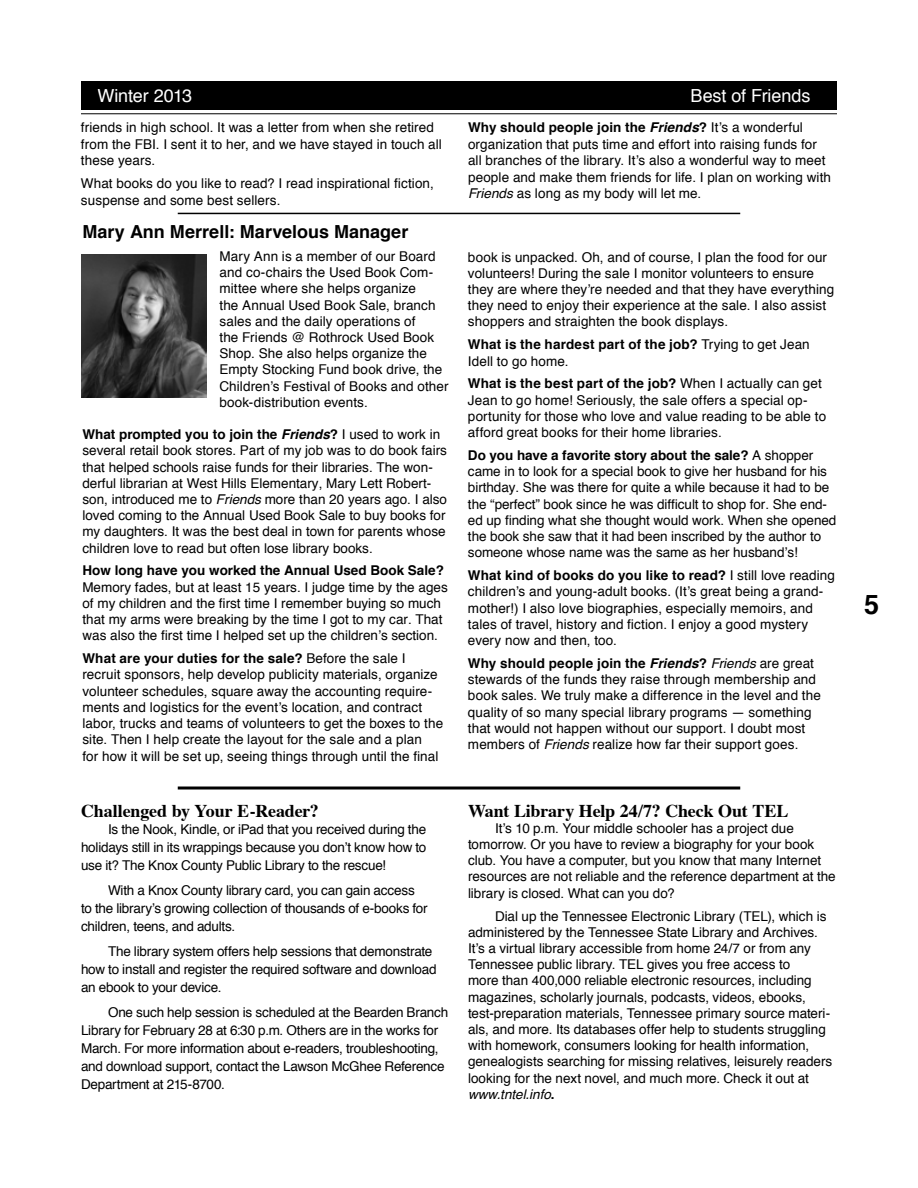
<style>
.page{position:relative;width:918px;height:1188px;background:#fff}
.page>*{position:absolute;margin:0;border:0;box-sizing:border-box;transform-origin:0 0}
.t1{font:700 27px "Helvetica";color:#000}
.t2{font:700 18px "Times";letter-spacing:-.005em;color:#000}
.t3{font:700 18px "Helvetica";color:#000}
.t4{font:18px "Helvetica";letter-spacing:-.005em;color:#fff}
.t5{font:13.5px/16.2px "Helvetica";color:#000}
.t6{font:700 13.5px/16.2px "Helvetica";color:#000}
.s1{font-weight:700}
.s2{font-weight:700;font-style:italic}
.s3{font-style:italic}
.s4{font-weight:400}
</style>
<div class="page">
<div style="left:81px;top:81px;width:756px;height:29px;background:#000"></div>
<hr style="left:81px;top:113px;width:756px;height:1px;background:#000">
<img style="left:81px;top:255px;width:125px;height:143px">
<hr style="left:178px;top:213px;width:562px;height:1px;background:#000">
<hr style="left:178px;top:787px;width:562px;height:3px;background:#000">
<h2 class="t4" style="left:97px;top:82px;width:96px">Winter 2013</h2>
<h2 class="t4" style="left:691px;top:82px;width:121px">Best of Friends</h2>
<p class="t5" style="left:468px;top:119px;width:365px"><span class="s1">Why should people join the</span> <span class="s2">Friends</span><span class="s1">?</span> It’s a wonderful organization that puts time and effort into raising funds for all branches of the library. It’s also a wonderful way to meet people and make them friends for life. I plan on working with <span class="s3">Friends</span> as long as my body will let me.</p>
<p class="t5" style="left:81px;top:119px;width:362px">friends in high school. It was a letter from when she retired from the FBI. I sent it to her, and we have stayed in touch all these years.</p>
<p class="t5" style="left:81px;top:176px;width:354px">What books do you like to read? I read inspirational fiction, suspense and some best sellers.</p>
<h2 class="t3" style="left:82px;top:217px;width:328px">Mary Ann Merrell: Marvelous Manager</h2>
<p class="t5" style="left:220px;top:248px;width:231px">Mary Ann is a member of our Board and co-chairs the Used Book Com&shy;mittee where she helps organize<br>the Annual Used Book Sale, branch sales and the daily operations of<br>the Friends @ Rothrock Used Book<br>Shop. She also helps organize the<br>Empty Stocking Fund book drive, the<br>Children’s Festival of Books and other book-distribution events.</p>
<p class="t5" style="left:82px;top:427px;width:366px"><span class="s1">What prompted you to join the</span> <span class="s2">Friends</span><span class="s1">?</span> I used to work in several retail book stores. Part of my job was to do book fairs that helped schools raise funds for their libraries. The won&shy;derful librarian at West Hills Elementary, Mary Lett Robert&shy;son, introduced me to <span class="s3">Friends</span> more than 20 years ago. I also loved coming to the Annual Used Book Sale to buy books for my daughters. It was the best deal in town for parents whose children love to read but often lose library books.</p>
<p class="t6" style="left:82px;top:563px;width:363px">How long have you worked the Annual Used Book Sale?</p>
<p class="t5" style="left:82px;top:579px;width:367px">Memory fades, but at least 15 years. I judge time by the ages of my children and the first time I remember buying so much that my arms were breaking by the time I got to my car. That was also the first time I helped set up the children’s section.</p>
<p class="t5" style="left:82px;top:651px;width:362px"><span class="s1">What are your duties for the sale?</span> Before the sale I recruit sponsors, help develop publicity materials, organize volunteer schedules, square away the accounting require&shy;ments and logistics for the event’s location, and contract labor, trucks and teams of volunteers to get the boxes to the site. Then I help create the layout for the sale and a plan<br>for how it will be set up, seeing things through until the final</p>
<p class="t5" style="left:468px;top:249px;width:368px">book is unpacked. Oh, and of course, I plan the food for our volunteers! During the sale I monitor volunteers to ensure they are where they’re needed and that they have everything they need to enjoy their experience at the sale. I also assist shoppers and straighten the book displays.</p>
<p class="t6" style="left:468px;top:337px;width:343px">What is the hardest part of the job? <span class="s4">Trying to get Jean<br>Idell to go home.</span></p>
<p class="t5" style="left:468px;top:376px;width:360px"><span class="s1">What is the best part of the job?</span> When I actually can get Jean to go home! Seriously, the sale offers a special op&shy;portunity for those who love and value reading to be able to afford great books for their home libraries.</p>
<p class="t5" style="left:468px;top:448px;width:370px"><span class="s1">Do you have a favorite story about the sale?</span> A shopper came in to look for a special book to give her husband for his birthday. She was there for quite a while because it had to be the “perfect” book since he was difficult to shop for. She end&shy;ed up finding what she thought would work. When she opened the book she saw that it had been inscribed by the author to someone whose name was the same as her husband’s!</p>
<p class="t5" style="left:468px;top:568px;width:369px"><span class="s1">What kind of books do you like to read?</span> I still love reading children’s and young-adult books. (It’s great being a grand&shy;mother!) I also love biographies, especially memoirs, and tales of travel, history and fiction. I enjoy a good mystery every now and then, too.</p>
<p class="t5" style="left:468px;top:656px;width:354px"><span class="s1">Why should people join the</span> <span class="s2">Friends</span><span class="s1">?</span> <span class="s3">Friends</span> are great stewards of the funds they raise through membership and book sales. We truly make a difference in the level and the quality of so many special library programs ― something that would not happen without our support. I doubt most members of <span class="s3">Friends</span> realize how far their support goes.</p>
<h2 class="t2" style="left:81px;top:793px;width:239px">Challenged by Your E-Reader?</h2>
<p class="t5" style="left:81px;top:821px;width:347px;line-height:18px;text-align:justify;text-indent:27px">Is the Nook, Kindle, or iPad that you received during the holidays still in its wrappings because you don’t know how to use it? The Knox County Public Library to the rescue!</p>
<p class="t5" style="left:81px;top:882px;width:348px;line-height:18px;text-indent:27px">With a Knox County library card, you can gain access to the library’s growing collection of thousands of e-books for children, teens, and adults.</p>
<p class="t5" style="left:81px;top:943px;width:357px;line-height:18px;text-indent:27px">The library system offers help sessions that demonstrate how to install and register the required software and download an ebook to your device.</p>
<p class="t5" style="left:81px;top:1003px;width:369px;line-height:18px;text-indent:27px">One such help session is scheduled at the Bearden Branch Library for February 28 at 6:30 p.m. Others are in the works for March. For more information about e-readers, troubleshooting, and download support, contact the Lawson McGhee Reference Department at 215-8700.</p>
<h2 class="t2" style="left:468px;top:793px;width:321px">Want Library Help 24/7? Check Out TEL</h2>
<p class="t5" style="left:468px;top:820px;width:369px;text-indent:27px">It’s 10 p.m. Your middle schooler has a project due tomorrow. Or you have to review a biography for your book club. You have a computer, but you know that many Internet resources are not reliable and the reference department at the library is closed. What can you do?</p>
<p class="t5" style="left:468px;top:908px;width:366px;text-indent:27px">Dial up the Tennessee Electronic Library (TEL), which is administered by the Tennessee State Library and Archives.<br>It’s a virtual library accessible from home 24/7 or from any Tennessee public library. TEL gives you free access to<br>more than 400,000 reliable electronic resources, including magazines, scholarly journals, podcasts, videos, ebooks, test-preparation materials, Tennessee primary source materi&shy;als, and more. Its databases offer help to students struggling with homework, consumers looking for health information, genealogists searching for missing relatives, leisurely readers looking for the next novel, and much more. Check it out at <span class="s3">www.tntel.info</span><span class="s1">.</span></p>
<h1 class="t1" style="left:864px;top:583px;width:17px">5</h1>
</div>
